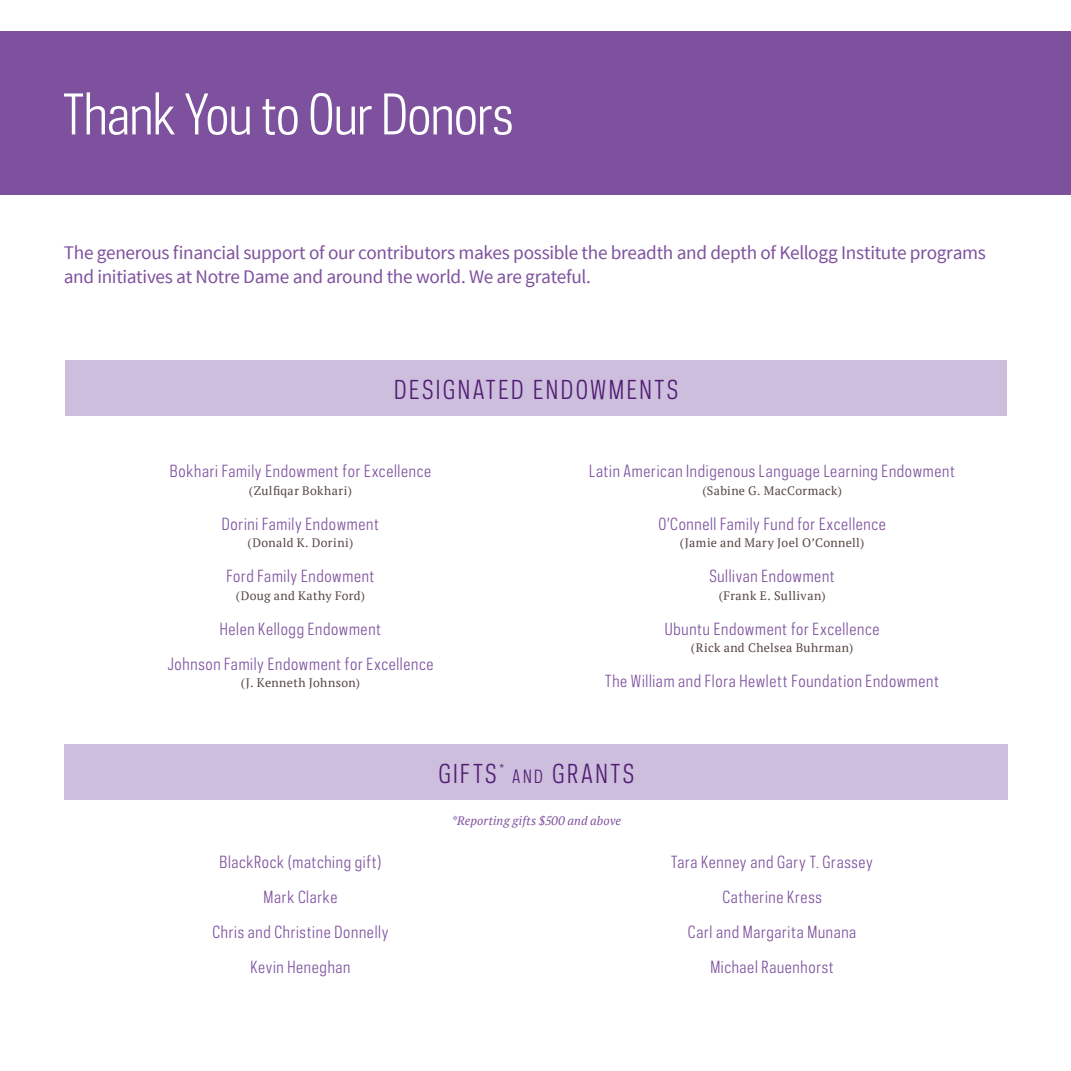
<style>
.page{position:relative;width:1071px;height:1071px;background:#fff}
.page>*{position:absolute;margin:0;border:0;box-sizing:border-box;transform-origin:0 0}
.t1{font:52.5px "Galaxie Polaris Condensed";letter-spacing:-.015em;color:#fff}
.t2{font:24.5px "Galaxie Polaris Condensed";letter-spacing:.1em;color:#511c74}
.t3{font:19.25px/24.5px "Source Sans Pro";letter-spacing:-.015em;color:#7e519e}
.t4{font:15.75px "Galaxie Polaris Condensed";letter-spacing:.045em;color:#7e519e}
.t5{font:12.25px "PT Serif";letter-spacing:.03em;color:#554742}
.t6{font:italic 12.25px "PT Serif";letter-spacing:.01em;color:#7e519e}
.s1{font-size:17.15px}
</style>
<div class="page">
<div style="left:66px;top:360px;width:941px;height:56px;background:#ccbedc"></div>
<div style="left:65px;top:744px;width:943px;height:56px;background:#ccbedc"></div>
<div style="left:0;top:32px;width:1071px;height:163px;background:#7e519e"></div>
<h1 class="t1" style="left:63px;top:79px;width:452px">Thank You to Our Donors</h1>
<p class="t3" style="left:64px;top:241px;width:924px">The generous financial support of our contributors makes possible the breadth and depth of Kellogg Institute programs and initiatives at Notre Dame and around the world. We are grateful.</p>
<h2 class="t2" style="left:394px;top:373px;width:285px">DESIGNATED ENDOWMENTS</h2>
<p class="t4" style="left:170px;top:461px;width:263px">Bokhari Family Endowment for Excellence</p>
<p class="t5" style="left:249px;top:483px;width:105px">(Zulfiqar Bokhari)</p>
<p class="t4" style="left:222px;top:513px;width:159px">Dorini Family Endowment</p>
<p class="t5" style="left:247px;top:535px;width:107px">(Donald K. Dorini)</p>
<p class="t4" style="left:226px;top:566px;width:150px">Ford Family Endowment</p>
<p class="t5" style="left:236px;top:588px;width:131px">(Doug and Kathy Ford)</p>
<p class="t4" style="left:220px;top:618px;width:163px">Helen Kellogg Endowment</p>
<p class="t4" style="left:167px;top:653px;width:267px">Johnson Family Endowment for Excellence</p>
<p class="t5" style="left:241px;top:675px;width:120px">(J. Kenneth Johnson)</p>
<p class="t4" style="left:589px;top:461px;width:367px">Latin American Indigenous Language Learning Endowment</p>
<p class="t5" style="left:702px;top:483px;width:141px">(Sabine G. MacCormack)</p>
<p class="t4" style="left:658px;top:513px;width:229px">O’Connell Family Fund for Excellence</p>
<p class="t5" style="left:680px;top:535px;width:186px">(Jamie and Mary Joel O’Connell)</p>
<p class="t4" style="left:709px;top:566px;width:127px">Sullivan Endowment</p>
<p class="t5" style="left:719px;top:588px;width:108px">(Frank E. Sullivan)</p>
<p class="t4" style="left:665px;top:618px;width:216px">Ubuntu Endowment for Excellence</p>
<p class="t5" style="left:691px;top:640px;width:164px">(Rick and Chelsea Buhrman)</p>
<p class="t4" style="left:605px;top:671px;width:335px">The William and Flora Hewlett Foundation Endowment</p>
<p class="t4" style="left:219px;top:851px;width:164px">BlackRock (matching gift)</p>
<p class="t4" style="left:264px;top:886px;width:75px">Mark Clarke</p>
<p class="t4" style="left:212px;top:921px;width:178px">Chris and Christine Donnelly</p>
<p class="t4" style="left:251px;top:956px;width:101px">Kevin Heneghan</p>
<h2 class="t2" style="left:438px;top:758px;width:197px">GIFTS<sup>*</sup> <span class="s1">and</span> GRANTS</h2>
<p class="t6" style="left:452px;top:813px;width:171px">*Reporting gifts $500 and above</p>
<p class="t4" style="left:671px;top:851px;width:203px">Tara Kenney and Gary T. Grassey</p>
<p class="t4" style="left:722px;top:886px;width:101px">Catherine Kress</p>
<p class="t4" style="left:688px;top:921px;width:170px">Carl and Margarita Munana</p>
<p class="t4" style="left:710px;top:956px;width:125px">Michael Rauenhorst</p>
</div>
